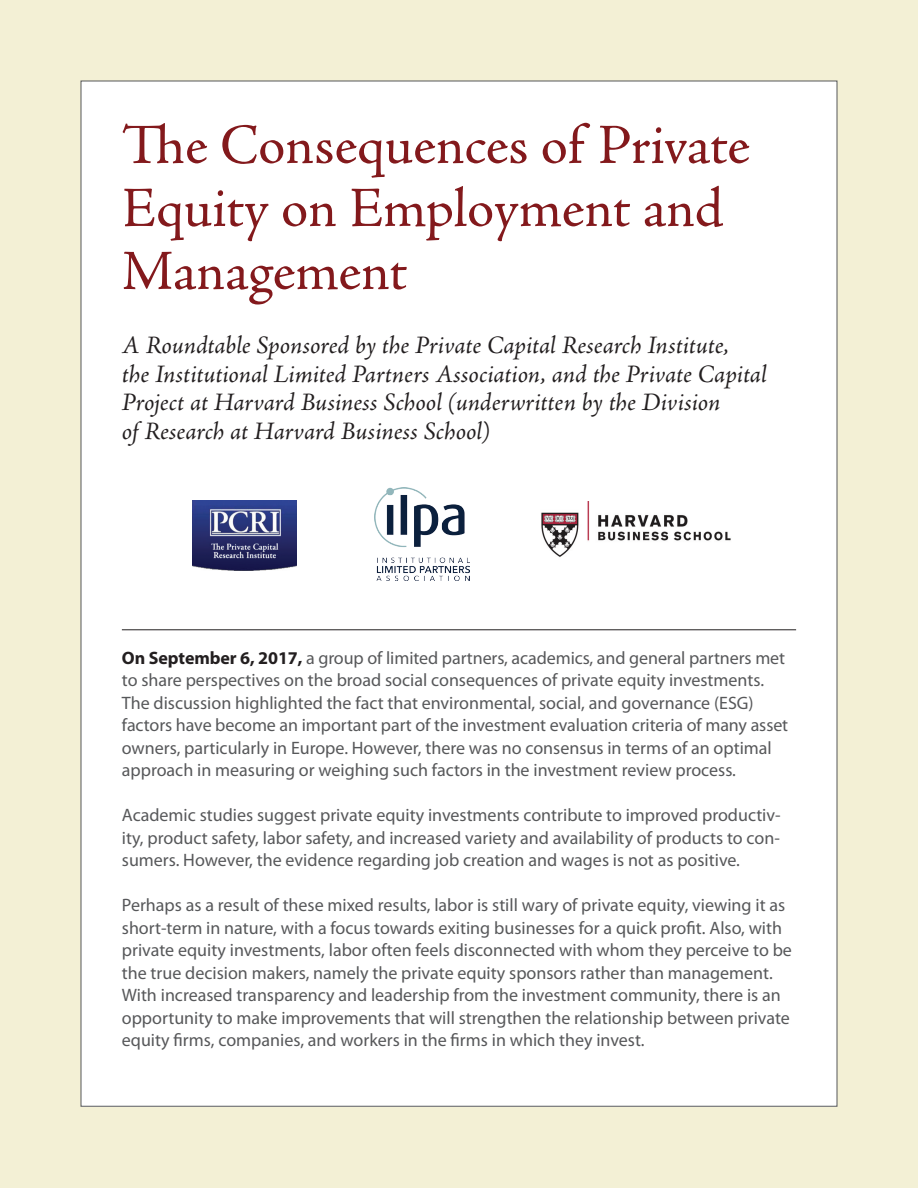
<style>
.page{position:relative;width:918px;height:1188px;background:#f3f0d5}
.page>*{position:absolute;margin:0;border:0;box-sizing:border-box;transform-origin:0 0}
.t1{font:57px/63px "Adobe Jenson Pro";letter-spacing:-.005em;color:#83191c}
.t2{font:italic 25.5px/28.5px "Adobe Jenson Pro";letter-spacing:-.005em;color:#231f20}
.t3{font:18px/22.5px "Myriad Pro";color:#57585a}
.s1{font-weight:700;color:#231f20}
</style>
<div class="page">
<div style="left:81px;top:81px;width:756px;height:1025px;background:#fff"></div>
<hr style="left:122px;top:629px;width:674px;height:1px;background:#231f20">
<img style="left:192px;top:501px;width:105px;height:70px">
<img style="left:374px;top:488px;width:95px;height:92px">
<img style="left:541px;top:501px;width:190px;height:56px">
<p class="t1" style="left:122px;top:115px;width:630px">The Consequences of Private<br>Equity on Employment and<br>Management</p>
<p class="t2" style="left:122px;top:333px;width:646px">A Roundtable Sponsored by the Private Capital Research Institute,<br>the Institutional Limited Partners Association, and the Private Capital Project at Harvard Business School (underwritten by the Division<br>of Research at Harvard Business School)</p>
<p class="t3" style="left:122px;top:647px;width:668px"><span class="s1">On September 6, 2017,</span> a group of limited partners, academics, and general partners met to share perspectives on the broad social consequences of private equity investments.<br>The discussion highlighted the fact that environmental, social, and governance (ESG) factors have become an important part of the investment evaluation criteria of many asset owners, particularly in Europe. However, there was no consensus in terms of an optimal approach in measuring or weighing such factors in the investment review process.</p>
<p class="t3" style="left:122px;top:804px;width:660px;text-align:justify">Academic studies suggest private equity investments contribute to improved productiv&shy;ity, product safety, labor safety, and increased variety and availability of products to con&shy;sumers. However, the evidence regarding job creation and wages is not as positive.</p>
<p class="t3" style="left:122px;top:894px;width:672px">Perhaps as a result of these mixed results, labor is still wary of private equity, viewing it as short-term in nature, with a focus towards exiting businesses for a quick profit. Also, with private equity investments, labor often feels disconnected with whom they perceive to be the true decision makers, namely the private equity sponsors rather than management.<br>With increased transparency and leadership from the investment community, there is an opportunity to make improvements that will strengthen the relationship between private equity firms, companies, and workers in the firms in which they invest.</p>
</div>
